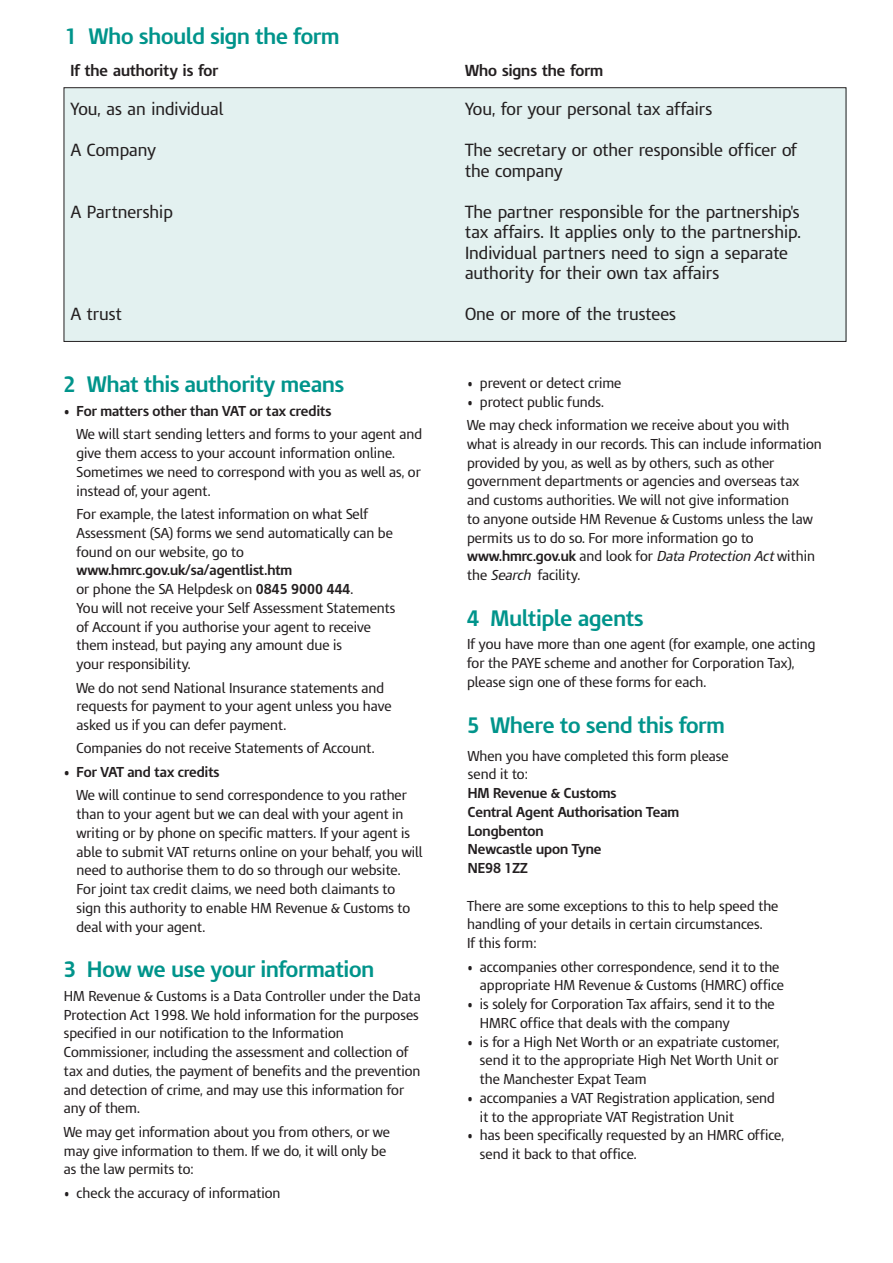
<style>
.page{position:relative;width:893px;height:1263px;background:#fff}
.page>*{position:absolute;margin:0;border:0;box-sizing:border-box;transform-origin:0 0}
.t1{font:700 21px "IR Modena";color:#00948b}
.t2{font:16.5px/20.5px "IR Modena";color:#231f20}
.t3{font:700 15px "IR Modena";color:#231f20}
.t4{font:13.5px/18.8px "IR Modena";color:#231f20}
.t5{font:700 13.5px/18.8px "IR Modena";color:#231f20}
.s1{font-weight:700}
.s2{font-style:italic}
</style>
<div class="page">
<div style="left:64px;top:88px;width:782px;height:253px;background:#e3f1f0"></div>
<div style="left:64px;top:88px;width:782px;height:254px;border:1px solid #231f20"></div>
<h1 class="t1" style="left:65px;top:28px;width:276px">1 Who should sign the form</h1>
<p class="t3" style="left:70px;top:64px;width:149px">If the authority is for</p>
<p class="t3" style="left:465px;top:64px;width:140px">Who signs the form</p>
<p class="t2" style="left:70px;top:100px;width:154px">You, as an individual</p>
<p class="t2" style="left:465px;top:100px;width:249px">You, for your personal tax affairs</p>
<p class="t2" style="left:71px;top:142px;width:87px">A Company</p>
<p class="t2" style="left:465px;top:142px;width:333px">The secretary or other responsible officer of the company</p>
<p class="t2" style="left:71px;top:203px;width:103px">A Partnership</p>
<p class="t2" style="left:465px;top:203px;width:337px">The partner responsible for the partnership's tax affairs. It applies only to the partnership.<br>Individual partners need to sign a separate authority for their own tax affairs</p>
<p class="t2" style="left:71px;top:306px;width:52px">A trust</p>
<p class="t2" style="left:465px;top:306px;width:213px">One or more of the trustees</p>
<h1 class="t1" style="left:64px;top:377px;width:282px">2 What this authority means</h1>
<p class="t5" style="left:64px;top:403px;width:269px">• For matters other than VAT or tax credits</p>
<p class="t4" style="left:77px;top:426px;width:347px">We will start sending letters and forms to your agent and give them access to your account information online.<br>Sometimes we need to correspond with you as well as, or instead of, your agent.</p>
<p class="t4" style="left:77px;top:506px;width:318px">For example, the latest information on what Self<br>Assessment (SA) forms we send automatically can be found on our website, go to</p>
<p class="t4" style="left:77px;top:562px;width:320px"><span class="s1">www.hmrc.gov.uk/sa/agentlist.htm<br></span>or phone the SA Helpdesk on <span class="s1">0845 9000 444</span>.<br>You will not receive your Self Assessment Statements of Account if you authorise your agent to receive them instead, but paying any amount due is<br>your responsibility.</p>
<p class="t4" style="left:77px;top:679px;width:317px">We do not send National Insurance statements and requests for payment to your agent unless you have asked us if you can defer payment.</p>
<p class="t4" style="left:77px;top:740px;width:300px">Companies do not receive Statements of Account.</p>
<p class="t5" style="left:64px;top:764px;width:157px">• For VAT and tax credits</p>
<p class="t4" style="left:77px;top:787px;width:347px">We will continue to send correspondence to you rather than to your agent but we can deal with your agent in writing or by phone on specific matters. If your agent is able to submit VAT returns online on your behalf, you will need to authorise them to do so through our website.<br>For joint tax credit claims, we need both claimants to sign this authority to enable HM Revenue &amp; Customs to deal with your agent.</p>
<h1 class="t1" style="left:64px;top:962px;width:312px">3 How we use your information</h1>
<p class="t4" style="left:64px;top:988px;width:359px">HM Revenue &amp; Customs is a Data Controller under the Data Protection Act 1998. We hold information for the purposes specified in our notification to the Information Commissioner, including the assessment and collection of tax and duties, the payment of benefits and the prevention and detection of crime, and may use this information for any of them.</p>
<p class="t4" style="left:64px;top:1124px;width:328px">We may get information about you from others, or we may give information to them. If we do, it will only be as the law permits to:</p>
<p class="t4" style="left:64px;top:1185px;width:218px">• check the accuracy of information</p>
<p class="t4" style="left:467px;top:375px;width:156px">• prevent or detect crime</p>
<p class="t4" style="left:467px;top:391px;width:324px;line-height:23.4px">• protect public funds.<br>We may check information we receive about you with</p>
<p class="t4" style="left:467px;top:436px;width:356px">what is already in our records. This can include information provided by you, as well as by others, such as other government departments or agencies and overseas tax and customs authorities. We will not give information<br>to anyone outside HM Revenue &amp; Customs unless the law permits us to do so. For more information go to <span class="s1">www.hmrc.gov.uk</span> and look for <span class="s2">Data Protection Act</span> within the <span class="s2">Search</span> facility.</p>
<h1 class="t1" style="left:467px;top:610px;width:178px">4 Multiple agents</h1>
<p class="t4" style="left:467px;top:636px;width:350px">If you have more than one agent (for example, one acting for the PAYE scheme and another for Corporation Tax), please sign one of these forms for each.</p>
<h1 class="t1" style="left:467px;top:717px;width:259px">5 Where to send this form</h1>
<p class="t4" style="left:468px;top:748px;width:262px">When you have completed this form please send it to:</p>
<p class="t5" style="left:468px;top:785px;width:213px">HM Revenue &amp; Customs<br>Central Agent Authorisation Team<br>Longbenton<br>Newcastle upon Tyne<br>NE98 1ZZ</p>
<p class="t4" style="left:467px;top:898px;width:313px">There are some exceptions to this to help speed the handling of your details in certain circumstances.<br>If this form:</p>
<p class="t4" style="left:480px;top:958px;width:306px;text-indent:-13px">• accompanies other correspondence, send it to the appropriate HM Revenue &amp; Customs (HMRC) office</p>
<p class="t4" style="left:480px;top:996px;width:296px;text-indent:-13px">• is solely for Corporation Tax affairs, send it to the<br>HMRC office that deals with the company</p>
<p class="t4" style="left:480px;top:1033px;width:301px;text-align:justify;text-indent:-13px">• is for a High Net Worth or an expatriate customer, send it to the appropriate High Net Worth Unit or the Manchester Expat Team</p>
<p class="t4" style="left:480px;top:1090px;width:297px;text-indent:-13px">• accompanies a VAT Registration application, send it to the appropriate VAT Registration Unit</p>
<p class="t4" style="left:480px;top:1127px;width:306px;text-indent:-13px">• has been specifically requested by an HMRC office, send it back to that office.</p>
</div>
